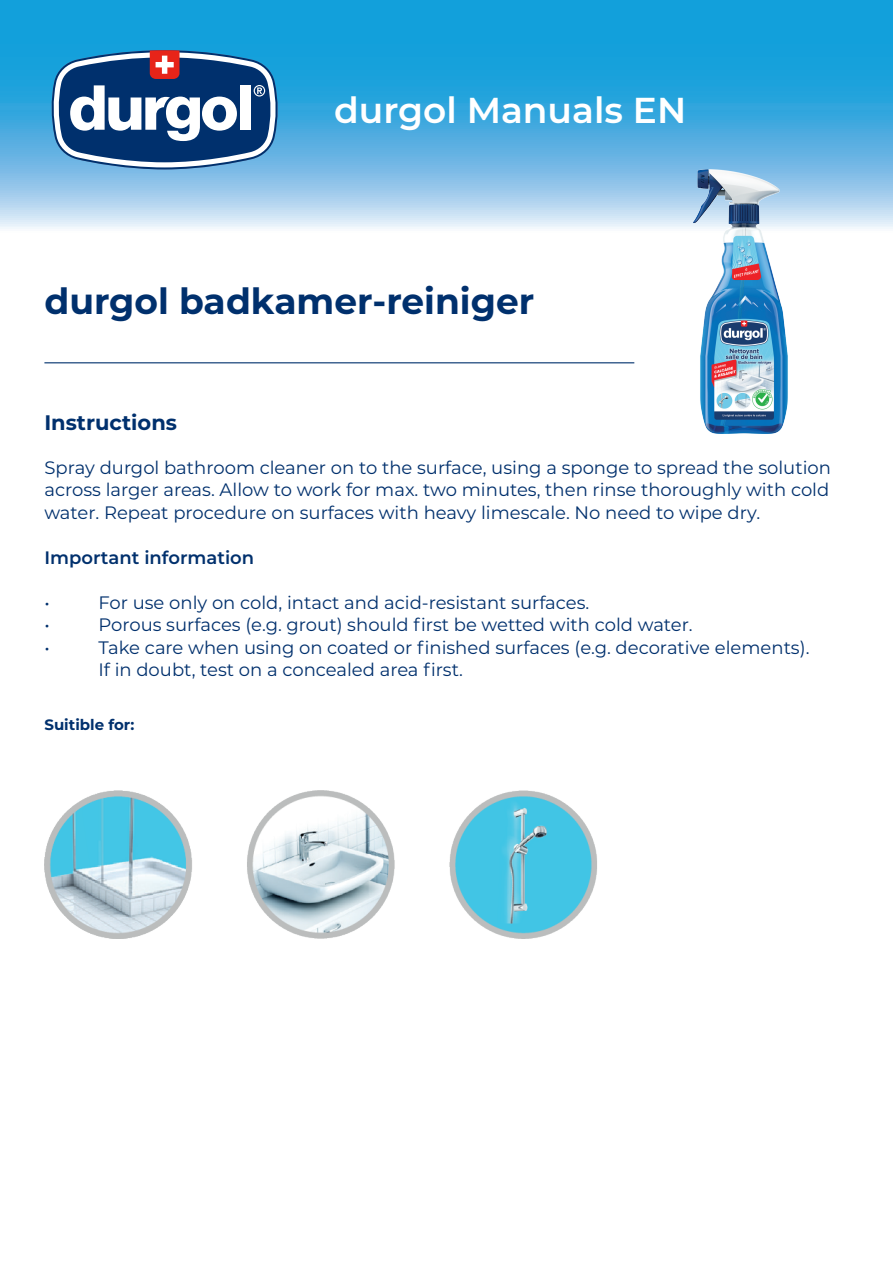
<style>
.page{position:relative;width:893px;height:1263px;background:#fff}
.page>*{position:absolute;margin:0;border:0;box-sizing:border-box;transform-origin:0 0}
.t1{font:700 36px "Montserrat";color:#00306d}
.t2{font:600 36px "Montserrat";color:#fff}
.t3{font:700 21px "Montserrat";color:#00306d}
.t4{font:18px/22.5px "Montserrat";color:#00306d;text-align:justify}
.t5{font:600 18px "Montserrat";color:#00306d}
.t6{font:700 15px "Montserrat";color:#00306d}
</style>
<div class="page">
<svg style="left:0;top:0;width:893px;height:364px"></svg>
<svg style="left:51px;top:50px;width:228px;height:119px"></svg>
<hr style="left:44px;top:362px;width:590px;height:1px;background:#00306d">
<img style="left:671px;top:158px;width:146px;height:276px">
<img style="left:44px;top:791px;width:553px;height:148px">
<h1 class="t2" style="left:334px;top:85px;width:353px">durgol Manuals EN</h1>
<h1 class="t1" style="left:44px;top:276px;width:491px">durgol badkamer-reiniger</h1>
<p class="t3" style="left:44px;top:407px;width:134px">Instructions</p>
<p class="t4" style="left:44px;top:455px;width:788px">Spray durgol bathroom cleaner on to the surface, using a sponge to spread the solution across larger areas. Allow to work for max. two minutes, then rinse thoroughly with cold water. Repeat procedure on surfaces with heavy limescale. No need to wipe dry.</p>
<p class="t5" style="left:44px;top:545px;width:211px">Important information</p>
<p class="t4" style="left:44px;top:590px;width:7px">•</p>
<p class="t4" style="left:98px;top:590px;width:492px">For use only on cold, intact and acid-resistant surfaces.</p>
<p class="t4" style="left:44px;top:613px;width:7px">•</p>
<p class="t4" style="left:98px;top:613px;width:596px">Porous surfaces (e.g. grout) should first be wetted with cold water.</p>
<p class="t4" style="left:44px;top:635px;width:7px">•</p>
<p class="t4" style="left:98px;top:635px;width:713px">Take care when using on coated or finished surfaces (e.g. decorative elements).<br>If in doubt, test on a concealed area first.</p>
<p class="t6" style="left:44px;top:714px;width:92px">Suitible for:</p>
</div>
